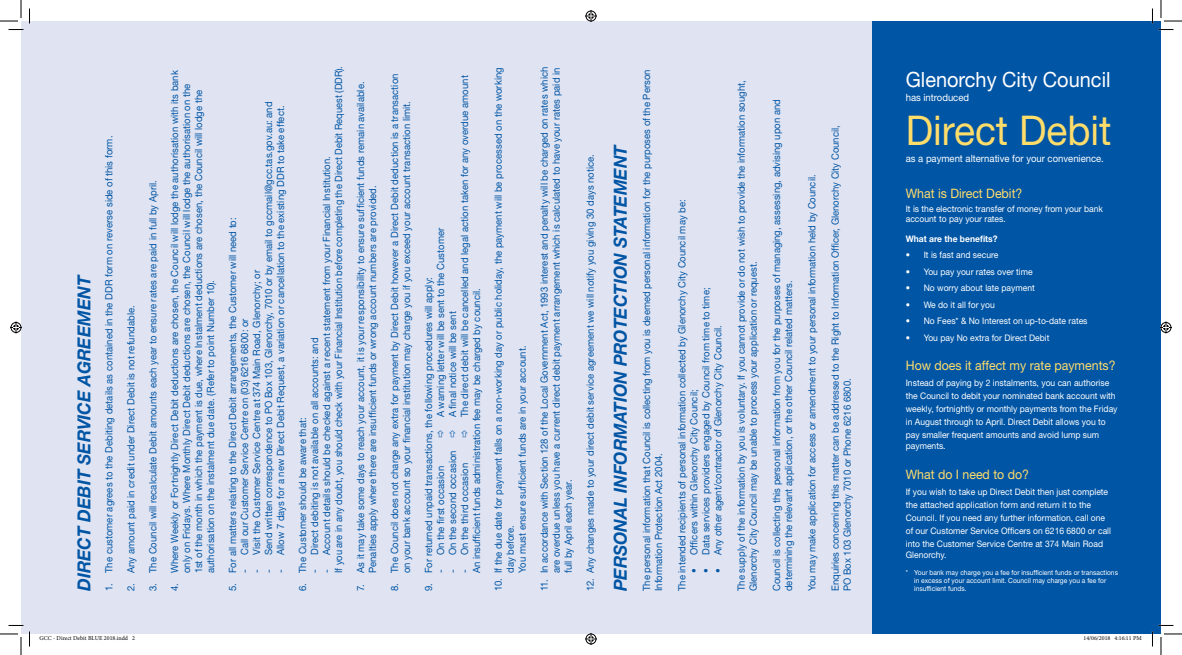
<style>
.page{position:relative;width:1182px;height:655px;background:#fff}
.page>*{position:absolute;margin:0;border:0;box-sizing:border-box;transform-origin:0 0}
.Body{font:41px "Helvetica Neue LT Std";color:#ffdd6b;scale:.95 1}
.Body-2{font:21px "Helvetica Neue LT Std";color:#fff;scale:.95 1}
.t1{font:italic 700 18px "Helvetica Neue LT Std";letter-spacing:-.005em;color:#0155a5;scale:.95 1}
.Body-3{font:13px "Helvetica Neue LT Std";color:#ffdd6b;scale:.95 1}
.t2{font:10px/12px "Helvetica Neue LT Std";color:#0155a5;scale:.95 1}
.Body-4{font:10px "Helvetica Neue LT Std";color:#fff;scale:.95 1}
.Body-5{font:9px/13px "Helvetica Neue LT Std";color:#fff;scale:.95 1}
.Body-6{font:700 9px "Helvetica Neue LT Std";color:#fff;scale:.95 1}
.t3{font:7px/8.4px "Helvetica Neue LT Std";color:#fff;scale:.95 1}
.t4{font:6px "Minion Pro";color:#000}
</style>
<div class="page">
<div style="left:871px;top:21px;width:290px;height:612px;background:#0155a5"></div>
<div style="left:21px;top:21px;width:850px;height:612px;background:#e0e4f2"></div>
<svg style="left:0;top:0;width:30px;height:30px"></svg>
<svg style="left:0;top:625px;width:30px;height:29px"></svg>
<svg style="left:1151px;top:0;width:31px;height:30px"></svg>
<svg style="left:1151px;top:624px;width:31px;height:30px"></svg>
<svg style="left:585px;top:10px;width:12px;height:12px"></svg>
<svg style="left:585px;top:633px;width:12px;height:11px"></svg>
<svg style="left:10px;top:321px;width:12px;height:12px"></svg>
<svg style="left:1160px;top:321px;width:12px;height:12px"></svg>
<svg style="left:1083px;top:633px;width:59px;height:1px"></svg>
<p class="t1" style="left:73px;top:591px;width:334px;rotate:-90deg">DIRECT DEBIT SERVICE AGREEMENT</p>
<p class="t2" style="left:103px;top:591px;width:480px;rotate:-90deg">1. The customer agrees to the Debiting details as contained in the DDR form on reverse side of this form.</p>
<p class="t2" style="left:125px;top:591px;width:302px;rotate:-90deg">2. Any amount paid in credit under Direct Debit is not refundable.</p>
<p class="t2" style="left:147px;top:591px;width:434px;rotate:-90deg">3. The Council will recalculate Debit amounts each year to ensure rates are paid in full by April.</p>
<p class="t2" style="left:169px;top:573px;width:530px;text-indent:-18px;rotate:-90deg">4. Where Weekly or Fortnightly Direct Debit deductions are chosen, the Council will lodge the authorisation with its bank only on Fridays. Where Monthly Direct Debit deductions are chosen, the Council will lodge the authorisation on the 1st of the month in which the payment is due, where lnstalment deductions are chosen, the Council will lodge the authorisation on the instalment due date. (Refer to point Number 10).</p>
<p class="t2" style="left:262px;top:573px;width:497px;rotate:-90deg">- Send written correspondence to PO Box 103, Glenorchy, 7010 or by email to gccmail@gcc.tas.gov.au: and</p>
<p class="t2" style="left:274px;top:573px;width:493px;rotate:-90deg">- Allow 7 days for a new Direct Debit Request, a variation or cancellation to the existing DDR to take effect.</p>
<p class="t2" style="left:226px;top:591px;width:394px;rotate:-90deg">5. For all matters relating to the Direct Debit arrangements, the Customer will need to:</p>
<p class="t2" style="left:250px;top:573px;width:320px;rotate:-90deg">- Visit the Customer Service Centre at 374 Main Road, Glenorchy; or</p>
<p class="t2" style="left:238px;top:573px;width:269px;rotate:-90deg">- Call our Customer Service Centre on (03) 6216 6800: or</p>
<p class="t2" style="left:320px;top:573px;width:535px;rotate:-90deg">- Account details should be checked against a recent statement from your Financial Institution.<br>If you are in any doubt, you should check with your Financial Institution before completing the Direct Debit Request (DDR).</p>
<p class="t2" style="left:308px;top:573px;width:249px;rotate:-90deg">- Direct debiting is not available on all accounts: and</p>
<p class="t2" style="left:296px;top:591px;width:184px;rotate:-90deg">6. The Customer should be aware that:</p>
<p class="t2" style="left:354px;top:573px;width:518px;text-indent:-18px;rotate:-90deg">7. As it may take some days to reach your account, it is your responsibility to ensure sufficient funds remain available.<br>Penalties apply where there are insufficient funds or wrong account numbers are provided.</p>
<p class="t2" style="left:388px;top:573px;width:527px;text-indent:-18px;rotate:-90deg">8. The Council does not charge any extra for payment by Direct Debit however a Direct Debit deduction is a transaction on your bank account so your financial institution may charge you if you exceed your account transaction limit.</p>
<p class="t2" style="left:458px;top:573px;width:525px;text-indent:156px;rotate:-90deg">The direct debit will be cancelled and legal action taken for any overdue amount<br>An insufficient funds administration fee may be charged by council.</p>
<p class="t2" style="left:492px;top:573px;width:533px;text-indent:-18px;rotate:-90deg">10. If the due date for payment falls on a non-working day or public holiday, the payment will be processed on the working day before.<br>You must ensure sufficient funds are in your account.</p>
<p class="t2" style="left:538px;top:573px;width:534px;text-align:justify;text-indent:-18px;rotate:-90deg">11. In accordance with Section 128 of the Local Government Act, 1993 interest and penalty will be charged on rates which are overdue unless you have a current direct debit payment arrangement which is calculated to have your rates paid in full by April each year.</p>
<p class="t2" style="left:434px;top:417px;width:201px;rotate:-90deg">A warning letter will be sent to the Customer</p>
<p class="t2" style="left:422px;top:591px;width:332px;rotate:-90deg">9. For returned unpaid transactions, the following procedures will apply:</p>
<p class="t2" style="left:446px;top:417px;width:113px;rotate:-90deg">A final notice will be sent</p>
<p class="t2" style="left:446px;top:573px;width:130px;rotate:-90deg">- On the second occasion</p>
<p class="t2" style="left:458px;top:573px;width:117px;rotate:-90deg">- On the third occasion</p>
<p class="t2" style="left:434px;top:573px;width:114px;rotate:-90deg">- On the first occasion</p>
<p class="t2" style="left:584px;top:591px;width:461px;rotate:-90deg">12. Any changes made to your direct debit service agreement we will notify you giving 30 days notice.</p>
<p class="t1" style="left:609px;top:591px;width:472px;rotate:-90deg">PERSONAL INFORMATION PROTECTION STATEMENT</p>
<p class="t2" style="left:640px;top:591px;width:550px;rotate:-90deg">The personal information that Council is collecting from you is deemed personal information for the purposes of the Person<br>Information Protection Act 2004.</p>
<p class="t2" style="left:676px;top:591px;width:413px;rotate:-90deg">The intended recipients of personal information collected by Glenorchy City Council may be:</p>
<p class="t2" style="left:700px;top:573px;width:302px;rotate:-90deg">• Data services providers engaged by Council from time to time;</p>
<p class="t2" style="left:712px;top:573px;width:262px;rotate:-90deg">• Any other agent/contractor of Glenorchy City Council.</p>
<p class="t2" style="left:688px;top:573px;width:194px;rotate:-90deg">• Officers within Glenorchy City Council;</p>
<p class="t2" style="left:735px;top:591px;width:538px;rotate:-90deg">The supply of the information by you is voluntary. If you cannot provide or do not wish to provide the information sought,<br>Glenorchy City Council may be unable to process your application or request.</p>
<p class="t2" style="left:770px;top:591px;width:519px;rotate:-90deg">Council is collecting this personal information from you for the purposes of managing, assessing, advising upon and determining the relevant application, or the other Council related matters.</p>
<p class="t2" style="left:806px;top:591px;width:440px;rotate:-90deg">You may make application for access or amendment to your personal information held by Council.</p>
<p class="t2" style="left:829px;top:591px;width:491px;rotate:-90deg">Enquiries concerning this matter can be addressed to the Right to Information Officer, Glenorchy City Council,<br>PO Box 103 Glenorchy 7010 or Phone 6216 6800.</p>
<p class="Body-2" style="left:905px;top:67px;width:217px">Glenorchy City Council</p>
<p class="Body-4" style="left:905px;top:91px;width:68px">has introduced</p>
<p class="Body" style="left:905px;top:106px;width:218px">Direct Debit</p>
<p class="Body-4" style="left:905px;top:153px;width:210px">as a payment alternative for your convenience.</p>
<p class="Body-3" style="left:905px;top:185px;width:124px">What is Direct Debit?</p>
<p class="Body-5" style="left:905px;top:203px;width:209px;line-height:10.8px">It is the electronic transfer of money from your bank account to pay your rates.</p>
<p class="Body-6" style="left:905px;top:233px;width:98px">What are the benefits?</p>
<p class="Body-5" style="left:905px;top:248px;width:99px">• It is fast and secure</p>
<p class="Body-5" style="left:905px;top:265px;width:135px">• You pay your rates over time</p>
<p class="Body-5" style="left:905px;top:281px;width:137px">• No worry about late payment</p>
<p class="Body-5" style="left:905px;top:297px;width:95px">• We do it all for you</p>
<p class="Body-5" style="left:905px;top:314px;width:193px">• No Fees* &amp; No Interest on up-to-date rates</p>
<p class="Body-5" style="left:905px;top:330px;width:153px">• You pay No extra for Direct Debit</p>
<p class="Body-3" style="left:905px;top:358px;width:222px">How does it affect my rate payments?</p>
<p class="Body-5" style="left:905px;top:376px;width:224px">Instead of paying by 2 instalments, you can authorise the Council to debit your nominated bank account with weekly, fortnightly or monthly payments from the Friday in August through to April. Direct Debit allows you to pay smaller frequent amounts and avoid lump sum</p>
<p class="Body-5" style="left:905px;top:439px;width:44px">payments.</p>
<p class="Body-3" style="left:905px;top:466px;width:131px">What do I need to do?</p>
<p class="Body-5" style="left:905px;top:484px;width:218px">If you wish to take up Direct Debit then just complete the attached application form and return it to the Council. If you need any further information, call one of our Customer Service Officers on 6216 6800 or call into the Customer Service Centre at 374 Main Road</p>
<p class="Body-5" style="left:905px;top:547px;width:44px">Glenorchy.</p>
<p class="t3" style="left:914px;top:567px;width:216px;text-indent:-9px">* Your bank may charge you a fee for insufficient funds or transactions in excess of your account limit. Council may charge you a fee for insufficient funds.</p>
<p class="t4" style="left:40px;top:634px;width:97px">GCC - Direct Debit BLUE 2018.indd 2</p>
<p class="t4" style="left:1083px;top:634px;width:60px">14/06/2018 4:16:11 PM</p>
</div>
